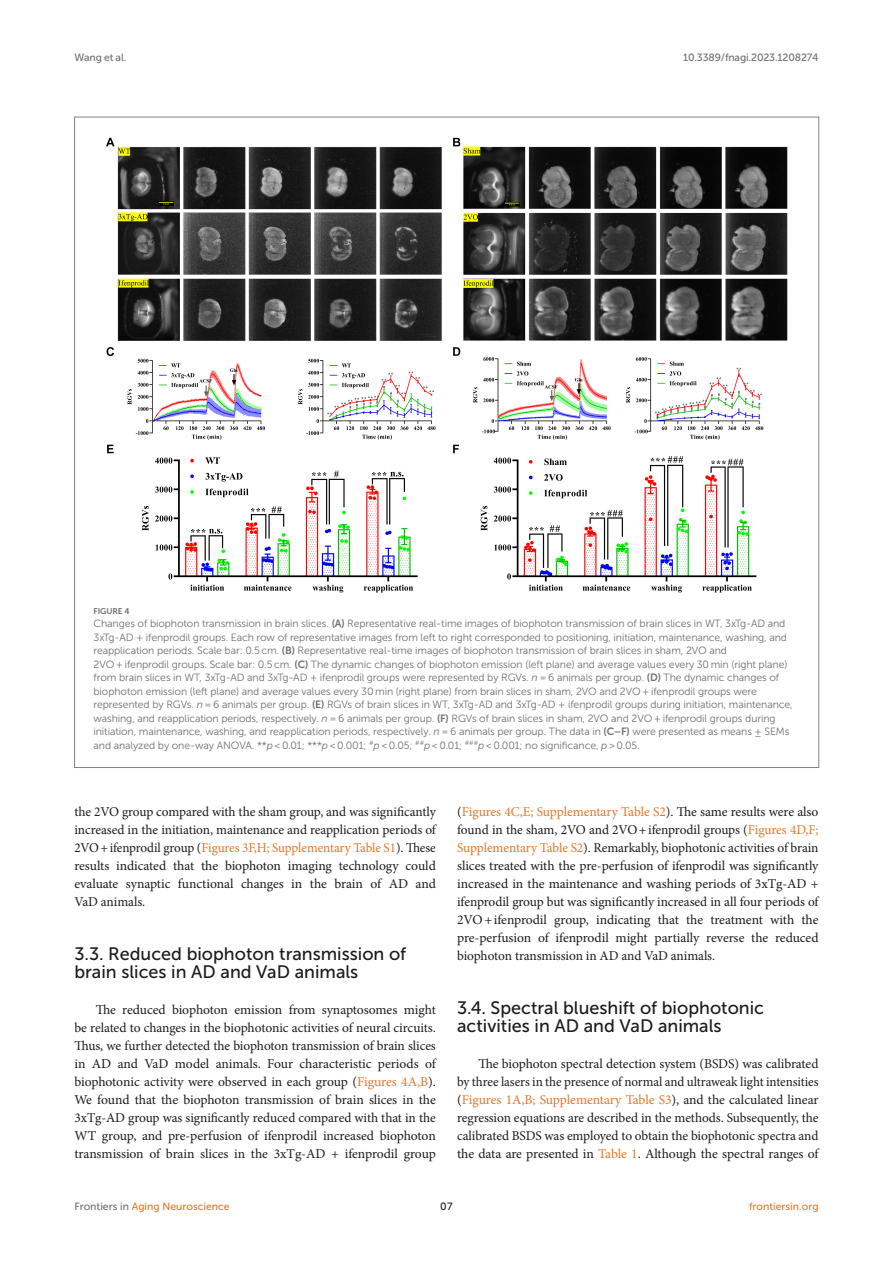
<style>
.page{position:relative;width:893px;height:1263px;background:#fff}
.page>*{position:absolute;margin:0;border:0;box-sizing:border-box;transform-origin:0 0}
.HEAD_2{font:18px/18px "Museo Sans 500";color:#1b1c1b}
.TEXT_FLUSH{font:13.5px/18px "Minion Pro";letter-spacing:-.005em;color:#1b1c1b;text-align:justify}
.TEXT{font:13.5px/18px "Minion Pro";letter-spacing:-.01em;color:#1b1c1b;text-align:justify}
.FIG_LEG{font:10.5px/13.5px "Museo Sans 300";letter-spacing:-.01em;color:#706f70}
.t1{font:10.5px "Museo Sans 500";color:#e87626}
.t2{font:10.5px "Museo Sans 500";letter-spacing:-.015em;color:#706f70}
.t3{font:10.5px "Museo Sans 500";color:#1b1c1b}
.FIG_HD{font:8.25px "Museo Sans 700";letter-spacing:-.01em;color:#706f70}
.s1{font-family:"Museo Sans 700"}
.s2{font-style:italic}
.s3{color:#e87626}
.s4{color:#706f70}
</style>
<div class="page">
<img style="left:106px;top:137px;width:682px;height:456px">
<p class="t2" style="left:74px;top:51px;width:53px">Wang et al.</p>
<p class="t2" style="left:683px;top:51px;width:137px">10.3389/fnagi.2023.1208274</p>
<p class="FIG_HD" style="left:94px;top:606px;width:37px">FIGURE 4</p>
<p class="FIG_LEG" style="left:94px;top:617px;width:701px">Changes of biophoton transmission in brain slices. <span class="s1">(A)</span> Representative real-time images of biophoton transmission of brain slices in WT, 3xTg-AD and 3xTg-AD + ifenprodil groups. Each row of representative images from left to right corresponded to positioning, initiation, maintenance, washing, and reapplication periods. Scale bar: 0.5 cm. <span class="s1">(B)</span> Representative real-time images of biophoton transmission of brain slices in sham, 2VO and<br>2VO + ifenprodil groups. Scale bar: 0.5 cm. <span class="s1">(C)</span> The dynamic changes of biophoton emission (left plane) and average values every 30 min (right plane) from brain slices in WT, 3xTg-AD and 3xTg-AD + ifenprodil groups were represented by RGVs. <span class="s2">n</span> = 6 animals per group. <span class="s1">(D)</span> The dynamic changes of biophoton emission (left plane) and average values every 30 min (right plane) from brain slices in sham, 2VO and 2VO + ifenprodil groups were represented by RGVs. <span class="s2">n</span> = 6 animals per group. <span class="s1">(E)</span> RGVs of brain slices in WT, 3xTg-AD and 3xTg-AD + ifenprodil groups during initiation, maintenance, washing, and reapplication periods, respectively. <span class="s2">n</span> = 6 animals per group. <span class="s1">(F)</span> RGVs of brain slices in sham, 2VO and 2VO + ifenprodil groups during initiation, maintenance, washing, and reapplication periods, respectively. <span class="s2">n</span> = 6 animals per group. The data in <span class="s1">(C–F)</span> were presented as means ± SEMs and analyzed by one-way ANOVA. **<span class="s2">p</span> &lt; 0.01; ***<span class="s2">p</span> &lt; 0.001; <sup>#</sup><span class="s2">p</span> &lt; 0.05; <sup>##</sup><span class="s2">p</span> &lt; 0.01; <sup>###</sup><span class="s2">p</span> &lt; 0.001; no significance, <span class="s2">p</span> &gt; 0.05.</p>
<p class="TEXT" style="left:74px;top:803px;width:363px">the 2VO group compared with the sham group, and was significantly increased in the initiation, maintenance and reapplication periods of 2VO+ifenprodil group (<span class="s3">Figures 3F,H; Supplementary Table S1</span>). These results indicated that the biophoton imaging technology could evaluate synaptic functional changes in the brain of AD and VaD animals.</p>
<p class="HEAD_2" style="left:74px;top:945px;width:333px">3.3. Reduced biophoton transmission of brain slices in AD and VaD animals</p>
<p class="TEXT_FLUSH" style="left:74px;top:1001px;width:363px;text-indent:21px">The reduced biophoton emission from synaptosomes might be related to changes in the biophotonic activities of neural circuits.<br>Thus, we further detected the biophoton transmission of brain slices in AD and VaD model animals. Four characteristic periods of biophotonic activity were observed in each group (<span class="s3">Figures 4A,B</span>).<br>We found that the biophoton transmission of brain slices in the 3xTg-AD group was significantly reduced compared with that in the WT group, and pre-perfusion of ifenprodil increased biophoton transmission of brain slices in the 3xTg-AD + ifenprodil group</p>
<p class="TEXT_FLUSH" style="left:457px;top:803px;width:363px">(<span class="s3">Figures 4C,E; Supplementary Table S2</span>). The same results were also found in the sham, 2VO and 2VO+ifenprodil groups (<span class="s3">Figures 4D,F; Supplementary Table S2</span>). Remarkably, biophotonic activities of brain slices treated with the pre-perfusion of ifenprodil was significantly increased in the maintenance and washing periods of 3xTg-AD + ifenprodil group but was significantly increased in all four periods of 2VO+ifenprodil group, indicating that the treatment with the pre-perfusion of ifenprodil might partially reverse the reduced biophoton transmission in AD and VaD animals.</p>
<p class="HEAD_2" style="left:457px;top:999px;width:308px">3.4. Spectral blueshift of biophotonic activities in AD and VaD animals</p>
<p class="TEXT_FLUSH" style="left:457px;top:1055px;width:363px;text-indent:21px">The biophoton spectral detection system (BSDS) was calibrated by three lasers in the presence of normal and ultraweak light intensities (<span class="s3">Figures 1A,B; Supplementary Table S3</span>), and the calculated linear regression equations are described in the methods. Subsequently, the calibrated BSDS was employed to obtain the biophotonic spectra and the data are presented in <span class="s3">Table 1</span>. Although the spectral ranges of</p>
<p class="t1" style="left:74px;top:1200px;width:157px"><span class="s4">Frontiers in</span> Aging Neuroscience</p>
<p class="t3" style="left:440px;top:1200px;width:14px">07</p>
<p class="t1" style="left:749px;top:1200px;width:71px">frontiersin.org</p>
</div>
